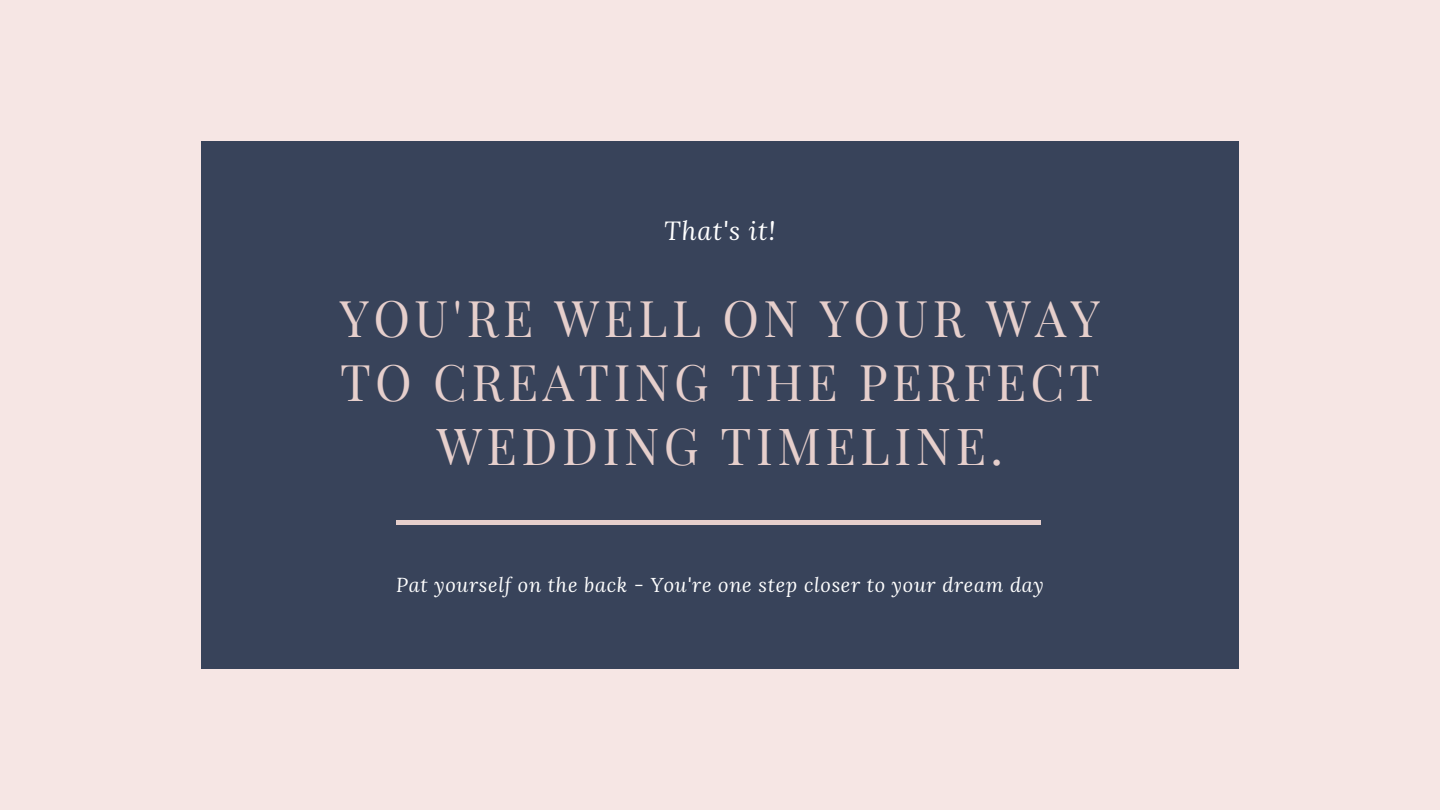
<style>
.page{position:relative;width:1440px;height:810px;background:#f6e6e4}
.page>*{position:absolute;margin:0;border:0;box-sizing:border-box;transform-origin:0 0}
.t1{font:50px "Playfair Display";letter-spacing:.09em;color:#e6cfcc}
.t2{font:49.5px/63.8px "Playfair Display";letter-spacing:.09em;color:#e6cfcc}
.t3{font:italic 26px "Lora";letter-spacing:.035em;color:#fff}
.t4{font:italic 20px "Lora";letter-spacing:.035em;color:#fff}
</style>
<div class="page">
<div style="left:201px;top:141px;width:1038px;height:528px;background:#38435a"></div>
<div style="left:396px;top:520px;width:645px;height:5px;background:#e6cfcc"></div>
<h3 class="t3" style="left:664px;top:213px;width:113px">That's it!</h3>
<h2 class="t2" style="left:340px;top:284px;width:762px">YOU'RE WELL ON YOUR WAY<br>TO CREATING THE PERFECT</h2>
<h1 class="t1" style="left:437px;top:411px;width:568px">WEDDING TIMELINE.</h1>
<p class="t4" style="left:396px;top:572px;width:649px">Pat yourself on the back - You're one step closer to your dream day</p>
</div>
